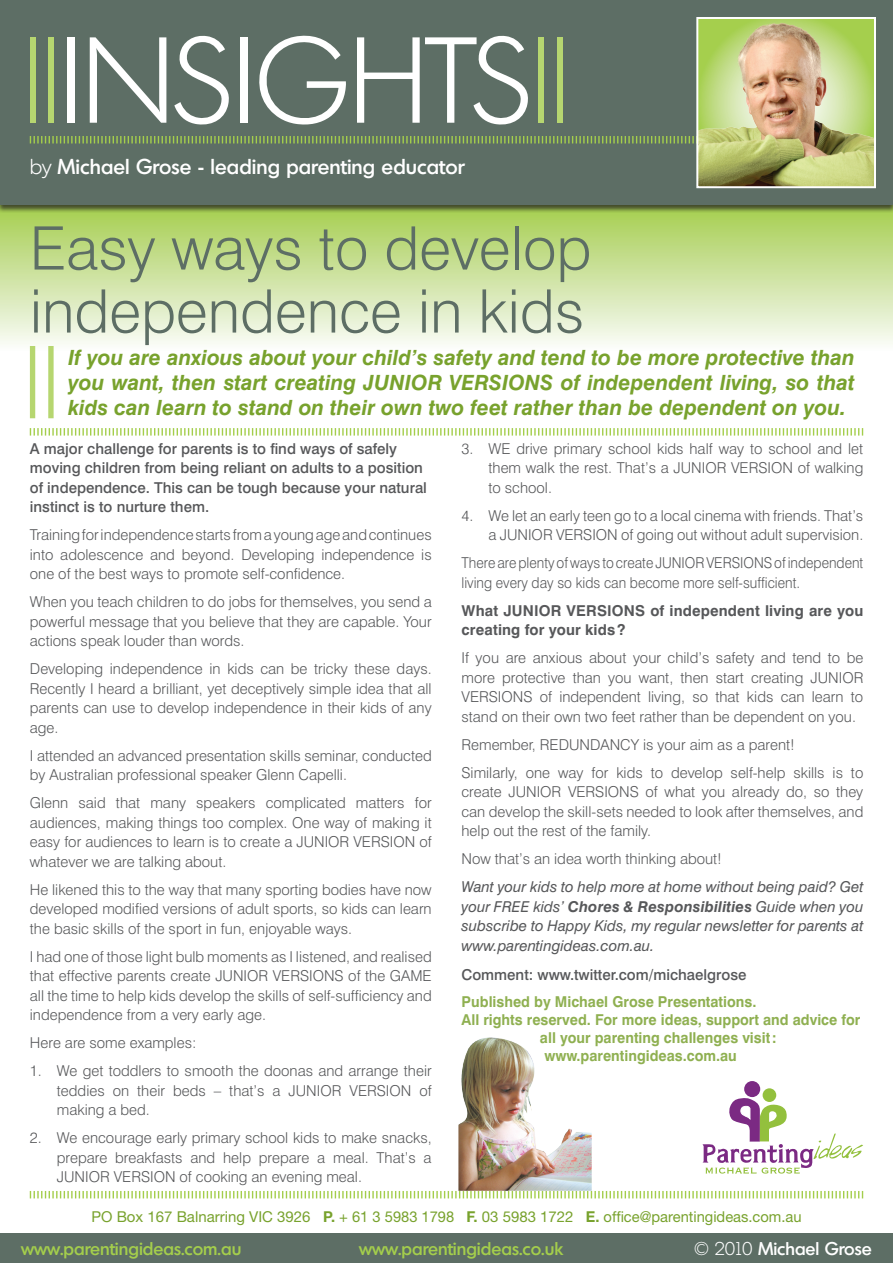
<style>
.page{position:relative;width:893px;height:1263px;background:#fff}
.page>*{position:absolute;margin:0;border:0;box-sizing:border-box;transform-origin:0 0}
.Article_Body_Text{font:300 118.5px "Montreal";color:#fff}
.Article_Title{font:300 60px/63px "Swiss 721 BT";color:#5d6e65}
.Extracted_Phrase{font:italic 700 21px/25.2px "Swiss 721 BT";color:#78a22d;text-align:justify}
.Article_Title-2{font:500 21px "Montreal";letter-spacing:.005em;color:#fff}
.t1{font:500 18px "Montreal";color:#a4ce4c}
.t2{font:500 18px "Montreal";color:#fff}
.Article_Body_Text-2{font:300 15px/19.5px "Swiss 721 BT";color:#57585a;text-align:justify}
.Article_Body_Text-3{font:italic 15px/19.5px "Swiss 721 BT";color:#57585a;text-align:justify}
.Article_-_main_parag{font:500 15px/19.5px "Swiss 721 BT";color:#57585a}
.Publisher{font:700 15px "Swiss 721 BT";color:#8fb051;scale:.96 1}
.Article_Body_Text-4{font:300 15px/19.5px "Swiss 721 BT";color:#57585a;scale:.93 1}
.t3{font:15px "Helvetica Neue";color:#78a22d}
.Article_Body_Text-5{font:700 15px/19.5px "Swiss 721 BT";letter-spacing:.01em;color:#57585a}
.Article_Body_Text-6{font:500 15px "Swiss 721 BT";color:#57585a}
.s1{color:#b6d670}
.s2{font-weight:300}
.s3{font-weight:700}
</style>
<div class="page">
<div style="left:0;top:1233px;width:893px;height:30px;background:#5d6e65"></div>
<div style="left:0;top:204px;width:893px;height:146px;background:linear-gradient(to bottom,#a4cc4d,#fafbf8)"></div>
<div style="left:0;top:0;width:893px;height:213px;background:#231f20;opacity:.75"></div>
<div style="left:0;top:0;width:893px;height:204px;background:#5d6e65"></div>
<svg style="left:29px;top:136px;width:665px;height:8px"></svg>
<svg style="left:29px;top:1191px;width:835px;height:8px"></svg>
<svg style="left:29px;top:428px;width:835px;height:8px"></svg>
<svg style="left:30px;top:346px;width:24px;height:72px"></svg>
<img style="left:699px;top:20px;width:174px;height:165px">
<div style="left:696px;top:17px;width:180px;height:171px;border:2px solid #fff"></div>
<div style="left:744px;top:1081px;width:16px;height:16px;background:#7b2a83;border-radius:50%"></div>
<div style="left:763px;top:1088px;width:13px;height:14px;background:#93c03d;border-radius:50%"></div>
<svg style="left:702px;top:1097px;width:161px;height:77px"></svg>
<img style="left:458px;top:1037px;width:134px;height:154px">
<p class="Article_Body_Text" style="left:23px;top:13px;width:547px"><span class="s1">||</span>INSIGHTS<span class="s1">||</span></p>
<p class="Article_Title-2" style="left:30px;top:153px;width:436px"><span class="s2">by</span> Michael Grose - leading parenting educator</p>
<p class="Article_Title" style="left:30px;top:216px;width:563px">Easy ways to develop independence in kids</p>
<p class="Extracted_Phrase" style="left:68px;top:344px;width:788px">If you are anxious about your child’s safety and tend to be more protective than you want, then start creating JUNIOR VERSIONS of independent living, so that kids can learn to stand on their own two feet rather than be dependent on you.</p>
<p class="Article_-_main_parag" style="left:30px;top:438px;width:399px">A major challenge for parents is to find ways of safely moving children from being reliant on adults to a position of independence. This can be tough because your natural instinct is to nurture them.</p>
<p class="Article_Body_Text-2" style="left:30px;top:525px;width:403px">Training for independence starts from a young age and continues into adolescence and beyond. Developing independence is one of the best ways to promote self-confidence.</p>
<p class="Article_Body_Text-2" style="left:30px;top:592px;width:403px">When you teach children to do jobs for themselves, you send a powerful message that you believe that they are capable. Your actions speak louder than words.</p>
<p class="Article_Body_Text-2" style="left:30px;top:659px;width:403px">Developing independence in kids can be tricky these days.<br>Recently I heard a brilliant, yet deceptively simple idea that all parents can use to develop independence in their kids of any age.</p>
<p class="Article_Body_Text-2" style="left:30px;top:745px;width:403px">I attended an advanced presentation skills seminar, conducted by Australian professional speaker Glenn Capelli.</p>
<p class="Article_Body_Text-2" style="left:30px;top:793px;width:403px">Glenn said that many speakers complicated matters for audiences, making things too complex. One way of making it easy for audiences to learn is to create a JUNIOR VERSION of whatever we are talking about.</p>
<p class="Article_Body_Text-2" style="left:30px;top:879px;width:403px">He likened this to the way that many sporting bodies have now developed modified versions of adult sports, so kids can learn the basic skills of the sport in fun, enjoyable ways.</p>
<p class="Article_Body_Text-2" style="left:30px;top:946px;width:403px">I had one of those light bulb moments as I listened, and realised that effective parents create JUNIOR VERSIONS of the GAME all the time to help kids develop the skills of self-sufficiency and independence from a very early age.</p>
<p class="Article_Body_Text-2" style="left:30px;top:1033px;width:168px">Here are some examples:</p>
<p class="Article_Body_Text-2" style="left:57px;top:1061px;width:376px;text-indent:-27px">1. We get toddlers to smooth the doonas and arrange their teddies on their beds – that’s a JUNIOR VERSION of making a bed.</p>
<p class="Article_Body_Text-2" style="left:57px;top:1128px;width:376px;text-indent:-27px">2. We encourage early primary school kids to make snacks, prepare breakfasts and help prepare a meal. That’s a JUNIOR VERSION of cooking an evening meal.</p>
<p class="Article_Body_Text-2" style="left:488px;top:438px;width:376px;text-indent:-27px">3. WE drive primary school kids half way to school and let them walk the rest. That’s a JUNIOR VERSION of walking to school.</p>
<p class="Article_Body_Text-2" style="left:461px;top:505px;width:403px;text-align:right">4. We let an early teen go to a local cinema with friends. That’s a JUNIOR VERSION of going out without adult supervision.</p>
<p class="Article_Body_Text-4" style="left:461px;top:553px;width:434px">There are plenty of ways to create JUNIOR VERSIONS of independent living every day so kids can become more self-sufficient.</p>
<p class="Article_Body_Text-5" style="left:461px;top:600px;width:403px">What JUNIOR VERSIONS of independent living are you creating for your kids?</p>
<p class="Article_Body_Text-2" style="left:461px;top:648px;width:403px">If you are anxious about your child’s safety and tend to be more protective than you want, then start creating JUNIOR VERSIONS of independent living, so that kids can learn to stand on their own two feet rather than be dependent on you.</p>
<p class="Article_Body_Text-2" style="left:461px;top:734px;width:335px">Remember, REDUNDANCY is your aim as a parent!</p>
<p class="Article_Body_Text-2" style="left:461px;top:762px;width:403px">Similarly, one way for kids to develop self-help skills is to create JUNIOR VERSIONS of what you already do, so they can develop the skill-sets needed to look after themselves, and help out the rest of the family.</p>
<p class="Article_Body_Text-2" style="left:461px;top:849px;width:262px">Now that’s an idea worth thinking about!</p>
<p class="Article_Body_Text-3" style="left:461px;top:877px;width:403px">Want your kids to help more at home without being paid? Get your FREE kids’ <span class="s3">Chores &amp; Responsibilities</span> Guide when you subscribe to Happy Kids, my regular newsletter for parents at www.parentingideas.com.au.</p>
<p class="Article_Body_Text-6" style="left:461px;top:966px;width:287px">Comment: www.twitter.com/michaelgrose</p>
<p class="Publisher" style="left:461px;top:992px;width:309px">Published by Michael Grose Presentations.</p>
<p class="Publisher" style="left:461px;top:1010px;width:417px">All rights reserved. For more ideas, support and advice for</p>
<p class="Publisher" style="left:540px;top:1028px;width:248px">all your parenting challenges visit:</p>
<p class="Publisher" style="left:544px;top:1046px;width:202px">www.parentingideas.com.au</p>
<p class="t3" style="left:91px;top:1207px;width:712px">PO Box 167 Balnarring VIC 3926 <span class="s3">P.</span> + 61 3 5983 1798 <span class="s3">F.</span> 03 5983 1722 <span class="s3">E.</span> office@parentingideas.com.au</p>
<p class="t1" style="left:21px;top:1238px;width:222px">www.parentingideas.com.au</p>
<p class="t2" style="left:694px;top:1238px;width:180px"><span class="s2">© 2010</span> Michael Grose</p>
<p class="t1" style="left:359px;top:1238px;width:205px">www.parentingideas.co.uk</p>
</div>
